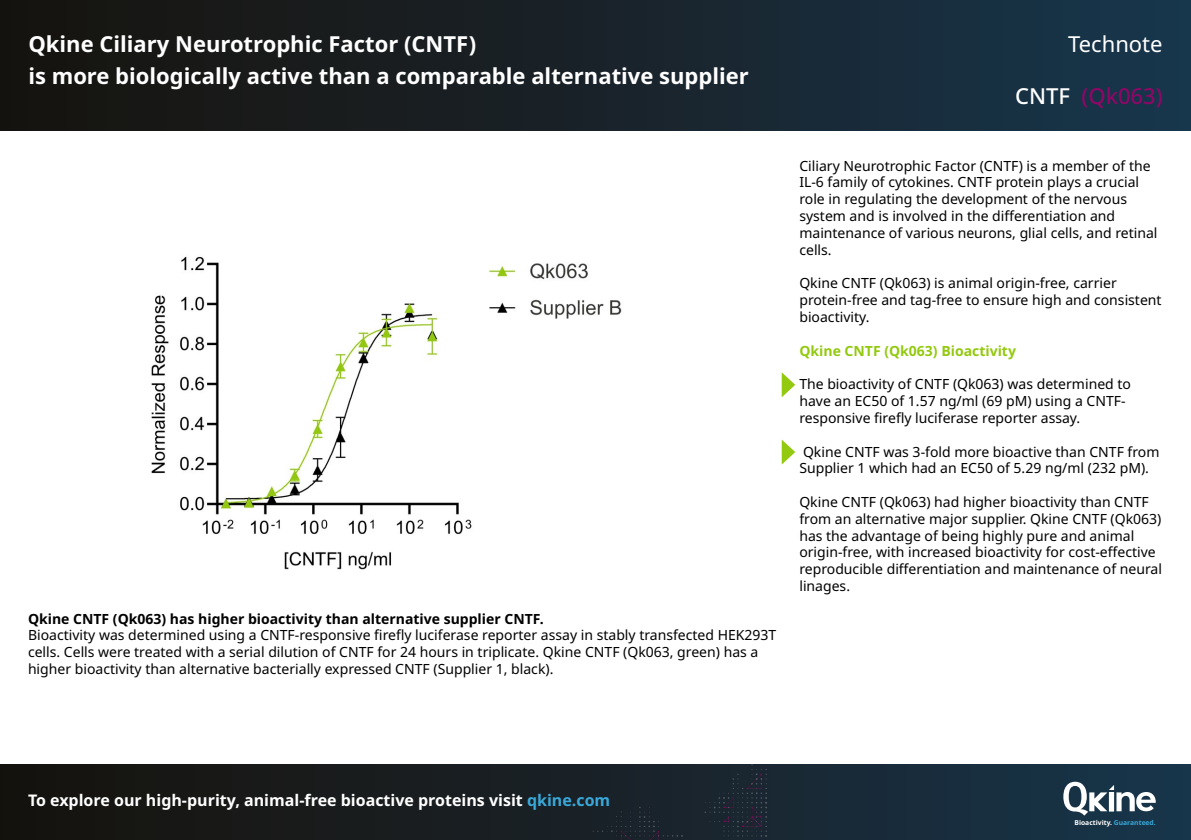
<style>
.page{position:relative;width:1191px;height:840px;background:#fff}
.page>*{position:absolute;margin:0;border:0;box-sizing:border-box;transform-origin:0 0}
.t1{font:700 22px/32px "Noto Sans";color:#fff}
.t2{font:500 22px "Noto Sans";color:#8c0867}
.t3{font:22px "Noto Sans";color:#fff}
.t4{font:700 16px "Noto Sans";color:#fff}
.t5{font:14px/16.8px "Noto Sans";color:#000}
.t6{font:700 14px "Noto Sans";color:#000}
.t7{font:700 14px "Noto Sans";color:#93c90f}
.t8{font:700 6.8px "Noto Sans";color:#fff}
.s1{color:#fff}
.s2{color:#3aa9da}
</style>
<div class="page">
<div style="left:0;top:0;width:1191px;height:130px;background:linear-gradient(to right,#18120c,#18354b)"></div>
<svg style="left:0;top:764px;width:1191px;height:75px;background:#172128"></svg>
<div style="left:560px;top:764px;width:207px;height:75px;background:#1a232b"></div>
<svg style="left:1063px;top:781px;width:92px;height:34px"></svg>
<img style="left:151px;top:256px;width:471px;height:314px">
<svg style="left:781px;top:372px;width:14px;height:25px"></svg>
<svg style="left:781px;top:439px;width:14px;height:25px"></svg>
<h1 class="t1" style="left:28px;top:28px;width:722px">Qkine Ciliary Neurotrophic Factor (CNTF)<br>is more biologically active than a comparable alternative supplier</h1>
<p class="t6" style="left:28px;top:608px;width:517px">Qkine CNTF (Qk063) has higher bioactivity than alternative supplier CNTF.</p>
<p class="t5" style="left:28px;top:626px;width:750px">Bioactivity was determined using a CNTF-responsive firefly luciferase reporter assay in stably transfected HEK293T cells. Cells were treated with a serial dilution of CNTF for 24 hours in triplicate. Qkine CNTF (Qk063, green) has a higher bioactivity than alternative bacterially expressed CNTF (Supplier 1, black).</p>
<h1 class="t3" style="left:1068px;top:31px;width:96px">Technote</h1>
<h1 class="t2" style="left:1015px;top:81px;width:149px"><span class="s1">CNTF</span> (Qk063)</h1>
<p class="t5" style="left:799px;top:157px;width:360px">Ciliary Neurotrophic Factor (CNTF) is a member of the IL-6 family of cytokines. CNTF protein plays a crucial role in regulating the development of the nervous system and is involved in the differentiation and maintenance of various neurons, glial cells, and retinal cells.</p>
<p class="t5" style="left:799px;top:275px;width:364px">Qkine CNTF (Qk063) is animal origin-free, carrier protein-free and tag-free to ensure high and consistent bioactivity.</p>
<p class="t7" style="left:799px;top:340px;width:218px">Qkine CNTF (Qk063) Bioactivity</p>
<p class="t5" style="left:799px;top:376px;width:333px">The bioactivity of CNTF (Qk063) was determined to have an EC50 of 1.57 ng/ml (69 pM) using a CNTF&shy;responsive firefly luciferase reporter assay.</p>
<p class="t5" style="left:799px;top:443px;width:361px">Qkine CNTF was 3-fold more bioactive than CNTF from<br>Supplier 1 which had an EC50 of 5.29 ng/ml (232 pM).</p>
<p class="t5" style="left:799px;top:493px;width:364px">Qkine CNTF (Qk063) had higher bioactivity than CNTF from an alternative major supplier. Qkine CNTF (Qk063) has the advantage of being highly pure and animal origin-free, with increased bioactivity for cost-effective reproducible differentiation and maintenance of neural linages.</p>
<p class="t4" style="left:28px;top:788px;width:584px">To explore our high-purity, animal-free bioactive proteins visit <span class="s2">qkine.com</span></p>
<p class="t8" style="left:1074px;top:817px;width:83px">Bioactivity. <span class="s2">Guaranteed.</span></p>
</div>
